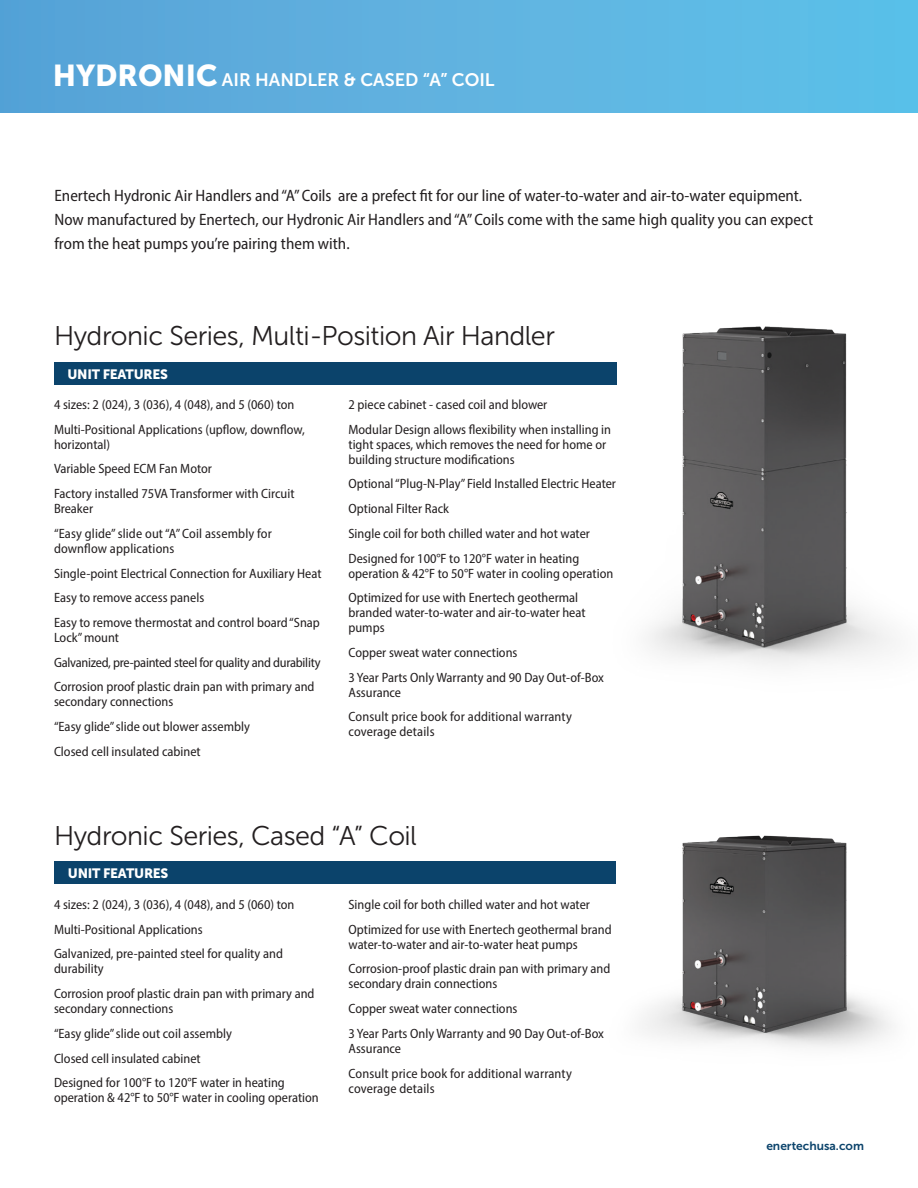
<style>
.page{position:relative;width:918px;height:1188px;background:#fff}
.page>*{position:absolute;margin:0;border:0;box-sizing:border-box;transform-origin:0 0}
.t1{font:27px "Museo Sans 300";letter-spacing:-.02em;color:#231f20}
.t2{font:18px "Museo Sans 700";color:#fff}
.t3{font:semi-condensed 16.5px/24px "Myriad Pro";color:#231f20}
.t4{font:semi-condensed 13.5px/24.8px "Myriad Pro";color:#231f20}
.t5{font:13.5px "Museo Sans 900";letter-spacing:-.02em;color:#fff}
.t6{font:12px "Museo Sans 700";color:#0b436b}
.s1{font-family:"Museo Sans 900";font-size:30px}
</style>
<div class="page">
<img style="left:642px;top:835px;width:250px;height:213px">
<img style="left:616px;top:326px;width:278px;height:340px">
<div style="left:0;top:0;width:918px;height:112px;background:linear-gradient(to right,#5aa2d6,#5fc2e9)"></div>
<div style="left:54px;top:362px;width:562px;height:23px;background:#0b436b"></div>
<div style="left:54px;top:861px;width:562px;height:23px;background:#0b436b"></div>
<h2 class="t2" style="left:53px;top:70px;width:443px"><span class="s1">HYDRONIC</span> AIR HANDLER &amp; CASED “A” COIL</h2>
<p class="t3" style="left:54px;top:183px;width:760px">Enertech Hydronic Air Handlers and “A” Coils are a prefect fit for our line of water-to-water and air-to-water equipment.<br>Now manufactured by Enertech, our Hydronic Air Handlers and “A” Coils come with the same high quality you can expect from the heat pumps you’re pairing them with.</p>
<h1 class="t1" style="left:54px;top:321px;width:502px">Hydronic Series, Multi-Position Air Handler</h1>
<p class="t5" style="left:68px;top:366px;width:102px">UNIT FEATURES</p>
<p class="t4" style="left:54px;top:392px;width:252px">4 sizes: 2 (024), 3 (036), 4 (048), and 5 (060) ton<br>Multi-Positional Applications (upflow, downflow,</p>
<p class="t4" style="left:54px;top:432px;width:242px">horizontal)<br>Variable Speed ECM Fan Motor<br>Factory installed 75VA Transformer with Circuit</p>
<p class="t4" style="left:54px;top:496px;width:219px">Breaker<br>“Easy glide” slide out “A” Coil assembly for</p>
<p class="t4" style="left:54px;top:536px;width:269px">downflow applications<br>Single-point Electrical Connection for Auxiliary Heat Easy to remove access panels<br>Easy to remove thermostat and control board “Snap</p>
<p class="t4" style="left:54px;top:625px;width:268px">Lock” mount<br>Galvanized, pre-painted steel for quality and durability<br>Corrosion proof plastic drain pan with primary and</p>
<p class="t4" style="left:54px;top:689px;width:197px">secondary connections<br>“Easy glide” slide out blower assembly<br>Closed cell insulated cabinet</p>
<p class="t4" style="left:349px;top:392px;width:264px">2 piece cabinet - cased coil and blower<br>Modular Design allows flexibility when installing in</p>
<p class="t4" style="left:349px;top:436px;width:259px;line-height:15px">tight spaces, which removes the need for home or building structure modifications</p>
<p class="t4" style="left:349px;top:471px;width:269px">Optional “Plug-N-Play” Field Installed Electric Heater Optional Filter Rack<br>Single coil for both chilled water and hot water Designed for 100°F to 120°F water in heating</p>
<p class="t4" style="left:349px;top:560px;width:266px">operation &amp; 42°F to 50°F water in cooling operation<br>Optimized for use with Enertech geothermal</p>
<p class="t4" style="left:349px;top:605px;width:239px;line-height:15px">branded water-to-water and air-to-water heat pumps</p>
<p class="t4" style="left:349px;top:640px;width:257px">Copper sweat water connections<br>3 Year Parts Only Warranty and 90 Day Out-of-Box</p>
<p class="t4" style="left:349px;top:680px;width:225px">Assurance<br>Consult price book for additional warranty</p>
<p class="t4" style="left:349px;top:719px;width:88px">coverage details</p>
<h1 class="t1" style="left:54px;top:821px;width:364px">Hydronic Series, Cased “A” Coil</h1>
<p class="t5" style="left:68px;top:865px;width:102px">UNIT FEATURES</p>
<p class="t4" style="left:54px;top:892px;width:242px">4 sizes: 2 (024), 3 (036), 4 (048), and 5 (060) ton<br>Multi-Positional Applications<br>Galvanized, pre-painted steel for quality and</p>
<p class="t4" style="left:54px;top:956px;width:262px">durability<br>Corrosion proof plastic drain pan with primary and</p>
<p class="t4" style="left:54px;top:996px;width:232px">secondary connections<br>“Easy glide” slide out coil assembly<br>Closed cell insulated cabinet<br>Designed for 100°F to 120°F water in heating</p>
<p class="t4" style="left:54px;top:1085px;width:266px">operation &amp; 42°F to 50°F water in cooling operation</p>
<p class="t4" style="left:349px;top:892px;width:265px">Single coil for both chilled water and hot water<br>Optimized for use with Enertech geothermal brand</p>
<p class="t4" style="left:349px;top:932px;width:263px">water-to-water and air-to-water heat pumps<br>Corrosion-proof plastic drain pan with primary and</p>
<p class="t4" style="left:349px;top:971px;width:257px">secondary drain connections<br>Copper sweat water connections<br>3 Year Parts Only Warranty and 90 Day Out-of-Box</p>
<p class="t4" style="left:349px;top:1036px;width:225px">Assurance<br>Consult price book for additional warranty</p>
<p class="t4" style="left:349px;top:1075px;width:88px">coverage details</p>
<p class="t6" style="left:766px;top:1139px;width:99px">enertechusa.com</p>
</div>
